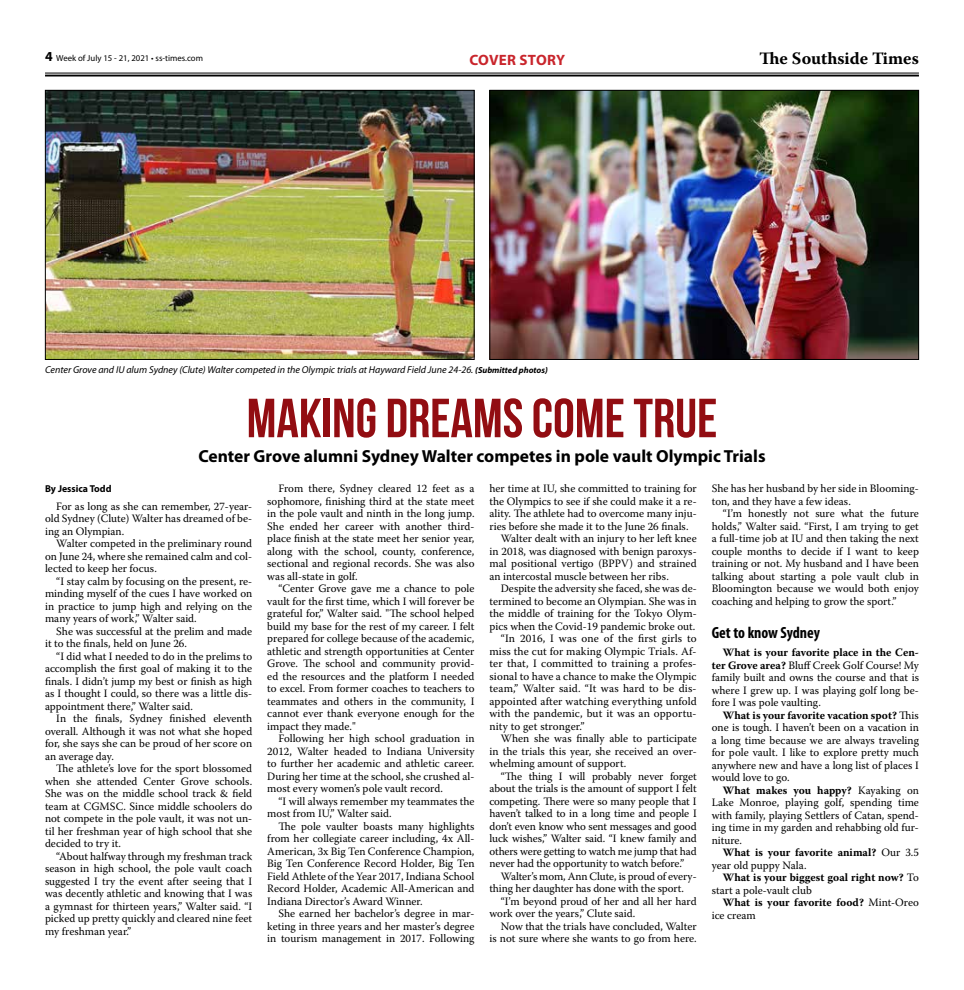
<style>
.page{position:relative;width:964px;height:990px;background:#fff}
.page>*{position:absolute;margin:0;border:0;box-sizing:border-box;transform-origin:0 0}
.t1{font:700 55px "Bebas Neue";color:#920d12}
.t2{font:700 17.5px "Myriad Pro";color:#000}
.t3{font:700 17.38px "Warnock Pro";color:#000}
.t4{font:700 condensed 16.25px "Myriad Pro";letter-spacing:-.005em;color:#000}
.t5{font:700 15px "Myriad Pro";letter-spacing:.015em;color:#c9252c}
.t6{font:11.25px/12.5px "Warnock Pro";color:#000;text-align:justify}
.t7{font:700 11.25px/12.5px "Warnock Pro";color:#000}
.t8{font:italic 10px "Myriad Pro";color:#000}
.t9{font:700 10px "Myriad Pro";color:#000}
.t10{font:8.75px "Myriad Pro";color:#000}
.s1{font-weight:700;font-size:13.75px}
.s2{font-weight:700;font-size:8.75px}
.s3{font-weight:700}
.s4{font-weight:400}
</style>
<div class="page">
<hr style="left:45px;top:73px;width:873px;height:1px;background:#000">
<hr style="left:45px;top:75px;width:873px;height:2px;background:#000">
<img style="left:491px;top:92px;width:425px;height:266px">
<div style="left:489px;top:90px;width:429px;height:270px;border:1px solid #000"></div>
<img style="left:47px;top:92px;width:425px;height:266px">
<div style="left:45px;top:90px;width:429px;height:270px;border:1px solid #000"></div>
<p class="t10" style="left:45px;top:53px;width:159px"><span class="s1">4</span> Week of July 15 - 21, 2021 • ss-times.com</p>
<h3 class="t5" style="left:469px;top:50px;width:97px">COVER STORY</h3>
<h3 class="t3" style="left:759px;top:48px;width:161px">The Southside Times</h3>
<p class="t8" style="left:45px;top:363px;width:504px">Center Grove and IU alum Sydney (Clute) Walter competed in the Olympic trials at Hayward Field June 24-26. <span class="s2">(Submitted photos)</span></p>
<h1 class="t1" style="left:246px;top:388px;width:472px">MAKING DREAMS COME TRUE</h1>
<h2 class="t2" style="left:198px;top:444px;width:568px">Center Grove alumni Sydney Walter competes in pole vault Olympic Trials</h2>
<p class="t9" style="left:45px;top:482px;width:68px">By Jessica Todd</p>
<p class="t6" style="left:45px;top:500px;width:209px;text-indent:11px">For as long as she can remember, 27-year&shy;old Sydney (Clute) Walter has dreamed of be&shy;ing an Olympian.</p>
<p class="t6" style="left:45px;top:537px;width:209px;text-indent:11px">Walter competed in the preliminary round on June 24, where she remained calm and col&shy;lected to keep her focus.</p>
<p class="t6" style="left:45px;top:575px;width:209px;text-indent:11px">“I stay calm by focusing on the present, re&shy;minding myself of the cues I have worked on in practice to jump high and relying on the many years of work,” Walter said.</p>
<p class="t6" style="left:45px;top:625px;width:209px;text-indent:11px">She was successful at the prelim and made it to the finals, held on June 26.</p>
<p class="t6" style="left:45px;top:650px;width:209px;text-indent:11px">“I did what I needed to do in the prelims to accomplish the first goal of making it to the finals. I didn’t jump my best or finish as high as I thought I could, so there was a little dis&shy;appointment there,” Walter said.</p>
<p class="t6" style="left:45px;top:712px;width:209px;text-indent:11px">In the finals, Sydney finished eleventh overall. Although it was not what she hoped for, she says she can be proud of her score on an average day.</p>
<p class="t6" style="left:45px;top:762px;width:209px;text-indent:11px">The athlete’s love for the sport blossomed when she attended Center Grove schools.<br>She was on the middle school track &amp; field team at CGMSC. Since middle schoolers do not compete in the pole vault, it was not un&shy;til her freshman year of high school that she decided to try it.</p>
<p class="t6" style="left:45px;top:850px;width:209px;text-indent:11px">“About halfway through my freshman track season in high school, the pole vault coach suggested I try the event after seeing that I was decently athletic and knowing that I was a gymnast for thirteen years,” Walter said. “I picked up pretty quickly and cleared nine feet my freshman year.”</p>
<p class="t6" style="left:267px;top:482px;width:209px;text-indent:11px">From there, Sydney cleared 12 feet as a sophomore, finishing third at the state meet in the pole vault and ninth in the long jump.<br>She ended her career with another third&shy;place finish at the state meet her senior year, along with the school, county, conference, sectional and regional records. She was also was all-state in golf.</p>
<p class="t6" style="left:267px;top:582px;width:209px;text-indent:11px">“Center Grove gave me a chance to pole vault for the first time, which I will forever be grateful for,” Walter said. "The school helped build my base for the rest of my career. I felt prepared for college because of the academic, athletic and strength opportunities at Center Grove. The school and community provid&shy;ed the resources and the platform I needed to excel. From former coaches to teachers to teammates and others in the community, I cannot ever thank everyone enough for the impact they made."</p>
<p class="t6" style="left:267px;top:732px;width:209px;text-indent:11px">Following her high school graduation in 2012, Walter headed to Indiana University to further her academic and athletic career.<br>During her time at the school, she crushed al&shy;most every women’s pole vault record.</p>
<p class="t6" style="left:267px;top:795px;width:208px;text-indent:11px">“I will always remember my teammates the most from IU,” Walter said.</p>
<p class="t6" style="left:267px;top:820px;width:209px;text-indent:11px">The pole vaulter boasts many highlights from her collegiate career including, 4x All-American, 3x Big Ten Conference Champion, Big Ten Conference Record Holder, Big Ten Field Athlete of the Year 2017, Indiana School Record Holder, Academic All-American and Indiana Director’s Award Winner.</p>
<p class="t6" style="left:267px;top:907px;width:209px;text-indent:11px">She earned her bachelor’s degree in mar&shy;keting in three years and her master’s degree in tourism management in 2017. Following</p>
<p class="t6" style="left:489px;top:482px;width:209px">her time at IU, she committed to training for</p>
<p class="t6" style="left:489px;top:495px;width:209px">the Olympics to see if she could make it a re-</p>
<p class="t6" style="left:489px;top:507px;width:209px">ality. The athlete had to overcome many inju-</p>
<p class="t6" style="left:489px;top:520px;width:200px">ries before she made it to the June 26 finals.</p>
<p class="t6" style="left:500px;top:532px;width:197px">Walter dealt with an injury to her left knee</p>
<p class="t6" style="left:489px;top:545px;width:209px">in 2018, was diagnosed with benign paroxys-</p>
<p class="t6" style="left:489px;top:557px;width:209px">mal positional vertigo (BPPV) and strained</p>
<p class="t6" style="left:489px;top:570px;width:181px">an intercostal muscle between her ribs.</p>
<p class="t6" style="left:500px;top:582px;width:197px">Despite the adversity she faced, she was de-</p>
<p class="t6" style="left:489px;top:595px;width:209px">termined to become an Olympian. She was in</p>
<p class="t6" style="left:489px;top:607px;width:209px">the middle of training for the Tokyo Olym-</p>
<p class="t6" style="left:489px;top:620px;width:207px">pics when the Covid-19 pandemic broke out.</p>
<p class="t6" style="left:500px;top:632px;width:197px">“In 2016, I was one of the first girls to</p>
<p class="t6" style="left:489px;top:645px;width:208px">miss the cut for making Olympic Trials. Af-</p>
<p class="t6" style="left:489px;top:657px;width:209px">ter that, I committed to training a profes-</p>
<p class="t6" style="left:489px;top:670px;width:208px">sional to have a chance to make the Olympic</p>
<p class="t6" style="left:489px;top:682px;width:209px">team,” Walter said. “It was hard to be dis-</p>
<p class="t6" style="left:489px;top:695px;width:209px">appointed after watching everything unfold</p>
<p class="t6" style="left:489px;top:707px;width:209px">with the pandemic, but it was an opportu-</p>
<p class="t6" style="left:489px;top:720px;width:96px">nity to get stronger.”</p>
<p class="t6" style="left:500px;top:732px;width:197px">When she was finally able to participate</p>
<p class="t6" style="left:489px;top:745px;width:208px">in the trials this year, she received an over-</p>
<p class="t6" style="left:489px;top:757px;width:138px">whelming amount of support.</p>
<p class="t6" style="left:500px;top:770px;width:197px">“The thing I will probably never forget</p>
<p class="t6" style="left:489px;top:782px;width:209px">about the trials is the amount of support I felt</p>
<p class="t6" style="left:489px;top:795px;width:208px">competing. There were so many people that I</p>
<p class="t6" style="left:489px;top:807px;width:209px">haven’t talked to in a long time and people I</p>
<p class="t6" style="left:489px;top:820px;width:209px">don’t even know who sent messages and good</p>
<p class="t6" style="left:489px;top:832px;width:209px">luck wishes,” Walter said. “I knew family and</p>
<p class="t6" style="left:489px;top:845px;width:209px">others were getting to watch me jump that had</p>
<p class="t6" style="left:489px;top:857px;width:196px">never had the opportunity to watch before.”</p>
<p class="t6" style="left:500px;top:870px;width:197px">Walter’s mom, Ann Clute, is proud of every-</p>
<p class="t6" style="left:489px;top:882px;width:196px">thing her daughter has done with the sport.</p>
<p class="t6" style="left:500px;top:895px;width:197px">“I’m beyond proud of her and all her hard</p>
<p class="t6" style="left:489px;top:907px;width:147px">work over the years,” Clute said.</p>
<p class="t6" style="left:500px;top:920px;width:197px">Now that the trials have concluded, Walter</p>
<p class="t6" style="left:489px;top:932px;width:209px">is not sure where she wants to go from here.</p>
<p class="t6" style="left:711px;top:482px;width:209px">She has her husband by her side in Blooming&shy;ton, and they have a few ideas.</p>
<p class="t6" style="left:711px;top:507px;width:209px;text-indent:11px">“I’m honestly not sure what the future holds,” Walter said. “First, I am trying to get a full-time job at IU and then taking the next couple months to decide if I want to keep training or not. My husband and I have been talking about starting a pole vault club in Bloomington because we would both enjoy coaching and helping to grow the sport.”</p>
<h3 class="t4" style="left:711px;top:622px;width:110px">Get to know Sydney</h3>
<p class="t6" style="left:711px;top:646px;width:209px;text-indent:11px"><span class="s3">What is your favorite place in the Cen&shy;ter Grove area?</span> Bluff Creek Golf Course! My family built and owns the course and that is where I grew up. I was playing golf long be&shy;fore I was pole vaulting.</p>
<p class="t6" style="left:711px;top:708px;width:209px;text-indent:11px"><span class="s3">What is your favorite vacation spot?</span> This one is tough. I haven’t been on a vacation in a long time because we are always traveling for pole vault. I like to explore pretty much anywhere new and have a long list of places I would love to go.</p>
<p class="t6" style="left:711px;top:783px;width:209px;text-indent:11px"><span class="s3">What makes you happy?</span> Kayaking on Lake Monroe, playing golf, spending time with family, playing Settlers of Catan, spend&shy;ing time in my garden and rehabbing old fur&shy;niture.</p>
<p class="t7" style="left:711px;top:846px;width:208px;text-indent:11px">What is your favorite animal? <span class="s4">Our 3.5 year old puppy Nala.</span></p>
<p class="t7" style="left:711px;top:871px;width:209px;text-indent:11px">What is your biggest goal right now? <span class="s4">To start a pole-vault club</span></p>
<p class="t7" style="left:711px;top:896px;width:209px;text-indent:11px">What is your favorite food? <span class="s4">Mint-Oreo ice cream</span></p>
</div>
